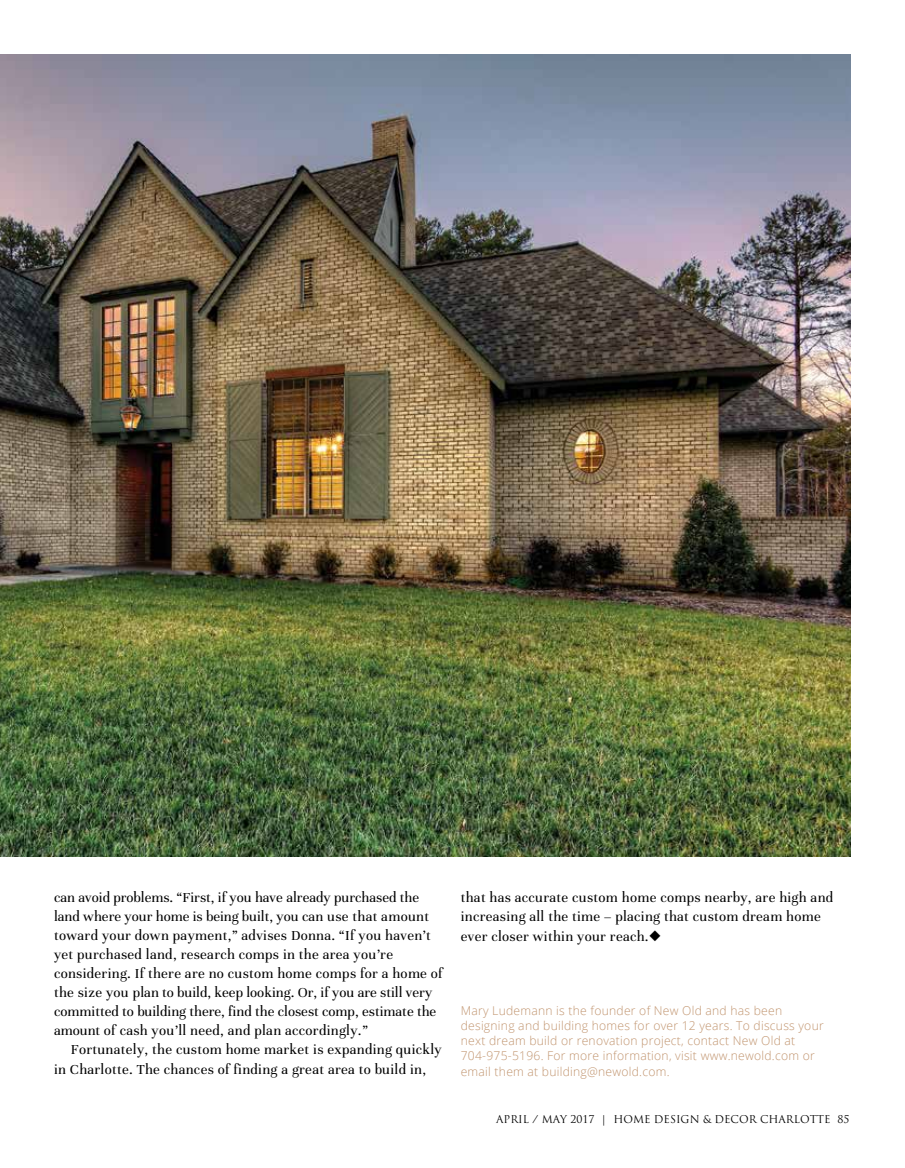
<style>
.page{position:relative;width:905px;height:1168px;background:#fff}
.page>*{position:absolute;margin:0;border:0;box-sizing:border-box;transform-origin:0 0}
.t1{font:15px/19px "Unna";letter-spacing:.02em;color:#000}
.t2{font:300 12.15px/15.1px "Open Sans";letter-spacing:.02em;color:#c1946e}
.t3{font:10.5px "Trajan Pro";color:#000}
</style>
<div class="page">
<img style="left:0;top:54px;width:850px;height:803px">
<p class="t1" style="left:54px;top:888px;width:390px">can avoid problems. “First, if you have already purchased the land where your home is being built, you can use that amount toward your down payment,” advises Donna. “If you haven’t yet purchased land, research comps in the area you’re considering. If there are no custom home comps for a home of the size you plan to build, keep looking. Or, if you are still very committed to building there, find the closest comp, estimate the amount of cash you’ll need, and plan accordingly.”</p>
<p class="t1" style="left:54px;top:1040px;width:389px;text-indent:17px">Fortunately, the custom home market is expanding quickly in Charlotte. The chances of finding a great area to build in,</p>
<p class="t1" style="left:461px;top:887px;width:374px;line-height:19.6px">that has accurate custom home comps nearby, are high and increasing all the time – placing that custom dream home ever closer within your reach.◆</p>
<p class="t2" style="left:460px;top:1002px;width:364px">Mary Ludemann is the founder of New Old and has been designing and building homes for over 12 years. To discuss your next dream build or renovation project, contact N ew Old at 704-975-5196. For more information, visit www.newold.com or email them at building@newold.com.</p>
<p class="t3" style="left:496px;top:1113px;width:355px">APRIL / MAY 2017 | HOME DESIGN &amp; DECOR CHARLOTTE 85</p>
</div>
